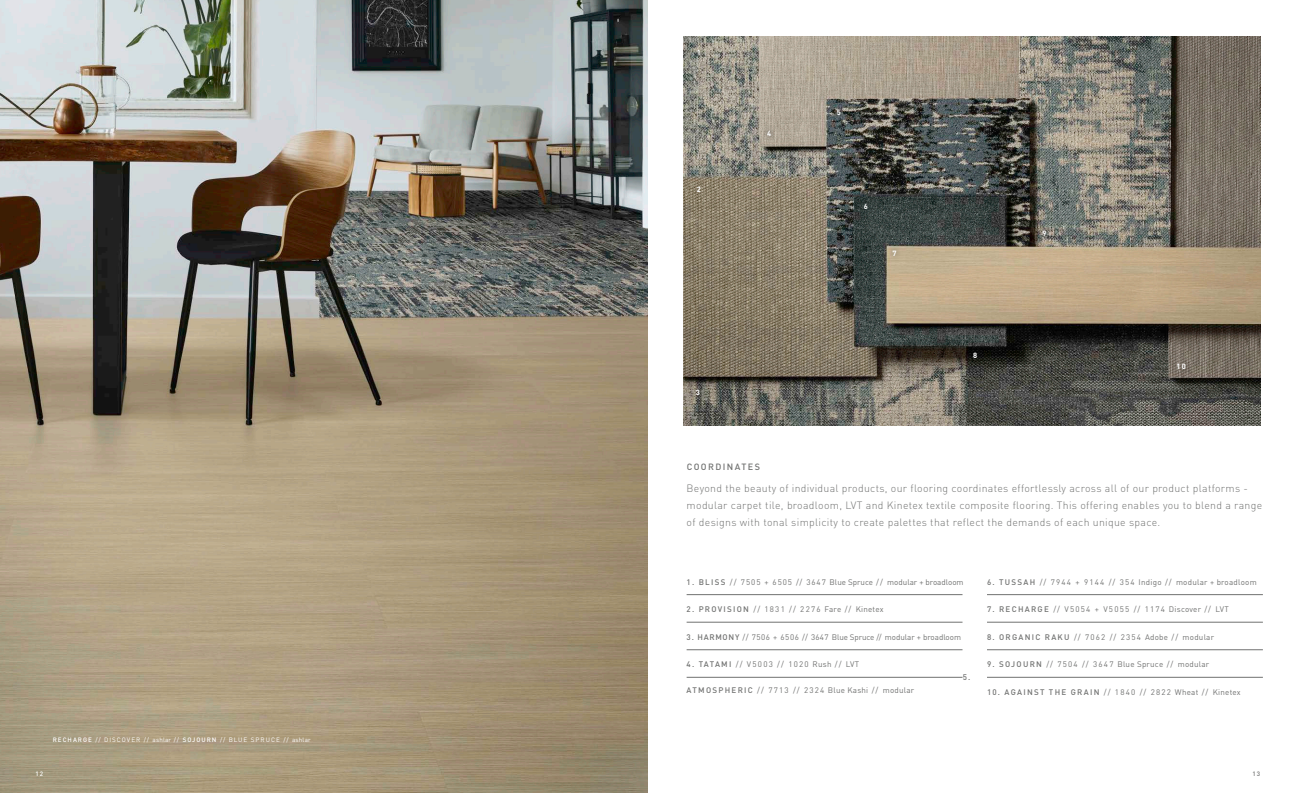
<style>
.page{position:relative;width:1296px;height:793px;background:#fff}
.page>*{position:absolute;margin:0;border:0;box-sizing:border-box;transform-origin:0 0}
.t1{font:300 10.5px/17px "DINOT";letter-spacing:.03em;color:#717271}
.t2{font:500 9px "DINOT";letter-spacing:.16em;color:#717271}
.t3{font:8px "DINOT";letter-spacing:.03em;color:#717271}
.t4{font:8px "DINOT";color:#717271}
.t5{font:8px "DINOT";letter-spacing:.15em;color:#717271}
.t6{font:500 8px "DINOT";color:#717271}
.t7{font:700 7.5px "DINOT";color:#fff}
.t8{font:6.3px "DINOT";letter-spacing:.15em;color:#fff}
.t9{font:500 6.3px "DINOT";color:#717271}
.t10{font:500 6.3px "DINOT";color:#fff}
.s1{font-weight:500}
</style>
<div class="page">
<img style="left:683px;top:36px;width:576px;height:389px">
<svg style="left:692px;top:45px;width:12px;height:15px"></svg>
<svg style="left:763px;top:125px;width:13px;height:15px"></svg>
<div style="left:831px;top:104px;width:14px;height:16px;background:#231f20;opacity:.75"></div>
<svg style="left:1037px;top:226px;width:14px;height:15px"></svg>
<div style="left:888px;top:245px;width:13px;height:16px;background:#231f20;opacity:.75"></div>
<hr style="left:686px;top:594px;width:276px;height:1px;background:#717271">
<hr style="left:686px;top:621px;width:276px;height:1px;background:#717271">
<hr style="left:686px;top:649px;width:276px;height:1px;background:#717271">
<hr style="left:686px;top:676px;width:276px;height:1px;background:#717271">
<hr style="left:987px;top:594px;width:275px;height:1px;background:#717271">
<hr style="left:987px;top:621px;width:275px;height:1px;background:#717271">
<hr style="left:987px;top:649px;width:275px;height:1px;background:#717271">
<hr style="left:987px;top:676px;width:275px;height:1px;background:#717271">
<img style="left:0;top:0;width:647px;height:792px">
<p class="t8" style="left:53px;top:735px;width:259px"><span class="s1">RECHARGE</span> // DISCOVER // ashlar // <span class="s1">SOJOURN</span> // BLUE SPRUCE // ashlar</p>
<p class="t10" style="left:35px;top:769px;width:9px">12</p>
<p class="t7" style="left:696px;top:47px;width:6px">1</p>
<p class="t7" style="left:696px;top:184px;width:6px">2</p>
<p class="t7" style="left:695px;top:387px;width:6px">3</p>
<p class="t7" style="left:767px;top:128px;width:6px">4</p>
<p class="t7" style="left:836px;top:107px;width:6px">5</p>
<p class="t7" style="left:863px;top:201px;width:6px">6</p>
<p class="t7" style="left:892px;top:248px;width:6px">7</p>
<p class="t7" style="left:973px;top:350px;width:6px">8</p>
<p class="t7" style="left:1042px;top:229px;width:6px">9</p>
<p class="t7" style="left:1176px;top:361px;width:11px">10</p>
<p class="t2" style="left:686px;top:461px;width:75px">COORDINATES</p>
<p class="t1" style="left:686px;top:479px;width:577px">Beyond the beauty of individual products, our flooring coordinates effortlessly across all of our product platforms - modular carpet tile, broadloom, LVT and Kinetex textile composite flooring. This offering enables you to blend a range of designs with tonal simplicity to create palettes that reflect the demands of each unique space.</p>
<p class="t4" style="left:686px;top:576px;width:278px"><span class="s1">1. B L I SS</span> // 7505 + 6505 // 3647 Blue Spruce // modular + broadloom</p>
<p class="t3" style="left:686px;top:603px;width:198px"><span class="s1">2. PROVISION</span> // 1831 // 2276 Fare // Kinetex</p>
<p class="t4" style="left:686px;top:631px;width:276px"><span class="s1">3. HARMONY</span> // 7506 + 6506 // 3647 Blue Spruce // modular + broadloom</p>
<p class="t5" style="left:686px;top:658px;width:174px"><span class="s1">4. TATAMI</span> // V5003 // 1020 Rush // LVT</p>
<p class="t3" style="left:686px;top:685px;width:229px"><span class="s1">ATMOSPHERIC</span> // 7713 // 2324 Blue Kashi // modular</p>
<p class="t6" style="left:962px;top:671px;width:9px">5.</p>
<p class="t3" style="left:987px;top:576px;width:271px"><span class="s1">6. TUSSAH</span> // 7944 + 9144 // 354 Indigo // modular + broadloom</p>
<p class="t5" style="left:987px;top:603px;width:243px"><span class="s1">7. RECHARGE</span> // V5054 + V5055 // 1174 Discover // LVT</p>
<p class="t3" style="left:987px;top:631px;width:228px"><span class="s1">8. ORGANIC RAKU</span> // 7062 // 2354 Adobe // modular</p>
<p class="t3" style="left:987px;top:658px;width:224px"><span class="s1">9. SOJOURN</span> // 7504 // 3647 Blue Spruce // modular</p>
<p class="t3" style="left:987px;top:686px;width:255px"><span class="s1">10. AGAINST THE GRAIN</span> // 1840 // 2822 Wheat // Kinetex</p>
<p class="t9" style="left:1252px;top:769px;width:9px">13</p>
</div>
